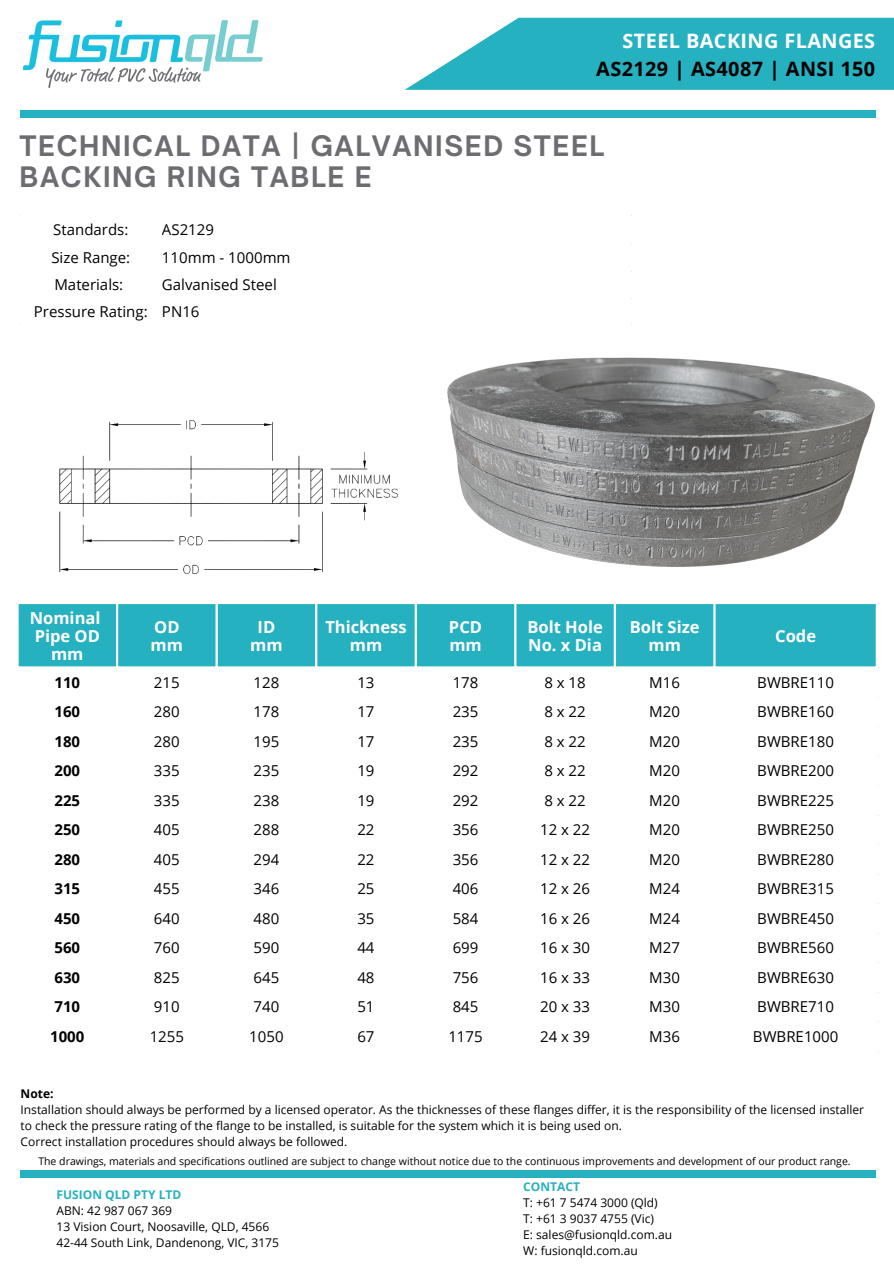
<style>
.page{position:relative;width:894px;height:1264px;background:#fff}
.page>*{position:absolute;margin:0;border:0;box-sizing:border-box;transform-origin:0 0}
.t1{font:700 27px/31.5px "Open Sauce One";letter-spacing:.06em;color:#6d6d71}
.t2{font:700 19.8px "Open Sans";letter-spacing:.02em;color:#000}
.t3{font:700 19.8px "Open Sans";letter-spacing:.02em;color:#fff}
.t4{font:700 16.5px/18px "Open Sans";color:#fff;text-align:center}
.t5{font:15px/26.5px "Open Sans";color:#000}
.t6{font:700 15px "Open Sans";color:#000}
.t7{font:12px/16px "Open Sans";color:#000}
.t8{font:700 12px "Open Sans";color:#26b1c1}
.t9{font:700 12px "Open Sans";color:#000}
.t10{font:10.5px "Open Sans";color:#000}
</style>
<div class="page">
<div style="left:20px;top:111px;width:855px;height:6px;background:#26b1c1"></div>
<img style="left:22px;top:20px;width:241px;height:69px">
<svg style="left:405px;top:18px;width:488px;height:72px;background:#41bac8"></svg>
<div style="left:19px;top:604px;width:856px;height:62px;background:#26b1c1"></div>
<hr style="left:116px;top:604px;width:2px;height:446px;background:#fff">
<hr style="left:215px;top:604px;width:3px;height:446px;background:#fff">
<hr style="left:315px;top:604px;width:2px;height:446px;background:#fff">
<hr style="left:414px;top:604px;width:3px;height:446px;background:#fff">
<hr style="left:514px;top:604px;width:2px;height:446px;background:#fff">
<hr style="left:613px;top:604px;width:3px;height:446px;background:#fff">
<hr style="left:713px;top:604px;width:2px;height:446px;background:#fff">
<img style="left:59px;top:420px;width:339px;height:155px">
<div style="left:21px;top:1170px;width:854px;height:7px;background:#26b1c1"></div>
<img style="left:447px;top:357px;width:428px;height:210px">
<h2 class="t3" style="left:622px;top:27px;width:254px">STEEL BACKING FLANGES</h2>
<h2 class="t2" style="left:596px;top:54px;width:280px">AS2129 | AS4087 | ANSI 150</h2>
<h1 class="t1" style="left:20px;top:130px;width:586px">TECHNICAL DATA | GALVANISED STEEL<br>BACKING RING TABLE E</h1>
<p class="t5" style="left:53px;top:216px;width:77px">Standards:</p>
<p class="t5" style="left:162px;top:216px;width:54px">AS2129</p>
<p class="t5" style="left:51px;top:243px;width:80px">Size Range:</p>
<p class="t5" style="left:162px;top:243px;width:130px">110mm - 1000mm</p>
<p class="t5" style="left:54px;top:271px;width:70px">Materials:</p>
<p class="t5" style="left:34px;top:271px;width:244px;text-indent:128px">Galvanised Steel<br>Pressure Rating: PN16</p>
<h3 class="t4" style="left:30px;top:609px;width:72px">Nominal<br>Pipe OD mm</h3>
<h3 class="t4" style="left:151px;top:618px;width:34px;text-align:left">OD mm</h3>
<h3 class="t4" style="left:250px;top:618px;width:34px">ID mm</h3>
<h3 class="t4" style="left:325px;top:618px;width:83px">Thickness mm</h3>
<h3 class="t4" style="left:449px;top:618px;width:35px;text-align:left">PCD mm</h3>
<h3 class="t4" style="left:527px;top:618px;width:77px;text-align:left">Bolt Hole<br>No. x Dia</h3>
<h3 class="t4" style="left:629px;top:618px;width:71px">Bolt Size mm</h3>
<h3 class="t4" style="left:775px;top:627px;width:42px">Code</h3>
<p class="t6" style="left:54px;top:671px;width:27px">110</p>
<p class="t5" style="left:154px;top:668px;width:27px">215</p>
<p class="t5" style="left:253px;top:668px;width:27px">128</p>
<p class="t5" style="left:357px;top:668px;width:19px">13</p>
<p class="t5" style="left:452px;top:668px;width:27px">178</p>
<p class="t5" style="left:544px;top:668px;width:43px">8x18</p>
<p class="t5" style="left:649px;top:668px;width:32px">M16</p>
<p class="t5" style="left:757px;top:668px;width:78px">BWBRE110</p>
<p class="t6" style="left:54px;top:701px;width:27px">160</p>
<p class="t5" style="left:154px;top:698px;width:27px">280</p>
<p class="t5" style="left:253px;top:698px;width:27px">178</p>
<p class="t5" style="left:357px;top:698px;width:19px">17</p>
<p class="t5" style="left:452px;top:698px;width:27px">235</p>
<p class="t5" style="left:544px;top:698px;width:43px">8x22</p>
<p class="t5" style="left:649px;top:698px;width:32px">M20</p>
<p class="t5" style="left:757px;top:698px;width:78px">BWBRE160</p>
<p class="t6" style="left:54px;top:730px;width:27px">180</p>
<p class="t5" style="left:154px;top:727px;width:27px">280</p>
<p class="t5" style="left:253px;top:727px;width:27px">195</p>
<p class="t5" style="left:357px;top:727px;width:19px">17</p>
<p class="t5" style="left:452px;top:727px;width:27px">235</p>
<p class="t5" style="left:544px;top:727px;width:43px">8x22</p>
<p class="t5" style="left:649px;top:727px;width:32px">M20</p>
<p class="t5" style="left:757px;top:727px;width:78px">BWBRE180</p>
<p class="t6" style="left:54px;top:760px;width:27px">200</p>
<p class="t5" style="left:154px;top:757px;width:27px">335</p>
<p class="t5" style="left:253px;top:757px;width:27px">235</p>
<p class="t5" style="left:357px;top:757px;width:19px">19</p>
<p class="t5" style="left:452px;top:757px;width:27px">292</p>
<p class="t5" style="left:544px;top:757px;width:43px">8x22</p>
<p class="t5" style="left:649px;top:757px;width:32px">M20</p>
<p class="t5" style="left:757px;top:757px;width:78px">BWBRE200</p>
<p class="t6" style="left:54px;top:789px;width:27px">225</p>
<p class="t5" style="left:154px;top:786px;width:27px">335</p>
<p class="t5" style="left:253px;top:786px;width:27px">238</p>
<p class="t5" style="left:357px;top:786px;width:19px">19</p>
<p class="t5" style="left:452px;top:786px;width:27px">292</p>
<p class="t5" style="left:544px;top:786px;width:43px">8x22</p>
<p class="t5" style="left:649px;top:786px;width:32px">M20</p>
<p class="t5" style="left:757px;top:786px;width:78px">BWBRE225</p>
<p class="t6" style="left:54px;top:819px;width:27px">250</p>
<p class="t5" style="left:154px;top:816px;width:27px">405</p>
<p class="t5" style="left:253px;top:816px;width:27px">288</p>
<p class="t5" style="left:357px;top:816px;width:19px">22</p>
<p class="t5" style="left:452px;top:816px;width:27px">356</p>
<p class="t5" style="left:540px;top:816px;width:51px">12 x 22</p>
<p class="t5" style="left:649px;top:816px;width:32px">M20</p>
<p class="t5" style="left:757px;top:816px;width:78px">BWBRE250</p>
<p class="t6" style="left:54px;top:848px;width:27px">280</p>
<p class="t5" style="left:154px;top:845px;width:27px">405</p>
<p class="t5" style="left:253px;top:845px;width:27px">294</p>
<p class="t5" style="left:357px;top:845px;width:19px">22</p>
<p class="t5" style="left:452px;top:845px;width:27px">356</p>
<p class="t5" style="left:540px;top:845px;width:51px">12 x 22</p>
<p class="t5" style="left:649px;top:845px;width:32px">M20</p>
<p class="t5" style="left:757px;top:845px;width:78px">BWBRE280</p>
<p class="t6" style="left:54px;top:878px;width:27px">315</p>
<p class="t5" style="left:154px;top:875px;width:27px">455</p>
<p class="t5" style="left:253px;top:875px;width:27px">346</p>
<p class="t5" style="left:357px;top:875px;width:19px">25</p>
<p class="t5" style="left:452px;top:875px;width:27px">406</p>
<p class="t5" style="left:540px;top:875px;width:51px">12 x 26</p>
<p class="t5" style="left:649px;top:875px;width:32px">M24</p>
<p class="t5" style="left:757px;top:875px;width:78px">BWBRE315</p>
<p class="t6" style="left:54px;top:907px;width:27px">450</p>
<p class="t5" style="left:154px;top:904px;width:27px">640</p>
<p class="t5" style="left:253px;top:904px;width:27px">480</p>
<p class="t5" style="left:357px;top:904px;width:19px">35</p>
<p class="t5" style="left:452px;top:904px;width:27px">584</p>
<p class="t5" style="left:540px;top:904px;width:51px">16 x 26</p>
<p class="t5" style="left:649px;top:904px;width:32px">M24</p>
<p class="t5" style="left:757px;top:904px;width:78px">BWBRE450</p>
<p class="t6" style="left:54px;top:937px;width:27px">560</p>
<p class="t5" style="left:154px;top:934px;width:27px">760</p>
<p class="t5" style="left:253px;top:934px;width:27px">590</p>
<p class="t5" style="left:357px;top:934px;width:19px">44</p>
<p class="t5" style="left:452px;top:934px;width:27px">699</p>
<p class="t5" style="left:540px;top:934px;width:51px">16 x 30</p>
<p class="t5" style="left:649px;top:934px;width:32px">M27</p>
<p class="t5" style="left:757px;top:934px;width:78px">BWBRE560</p>
<p class="t6" style="left:54px;top:966px;width:27px">630</p>
<p class="t5" style="left:154px;top:963px;width:27px">825</p>
<p class="t5" style="left:253px;top:963px;width:27px">645</p>
<p class="t5" style="left:357px;top:963px;width:19px">48</p>
<p class="t5" style="left:452px;top:963px;width:27px">756</p>
<p class="t5" style="left:540px;top:963px;width:51px">16 x 33</p>
<p class="t5" style="left:649px;top:963px;width:32px">M30</p>
<p class="t5" style="left:757px;top:963px;width:78px">BWBRE630</p>
<p class="t6" style="left:54px;top:996px;width:27px">710</p>
<p class="t5" style="left:154px;top:993px;width:27px">910</p>
<p class="t5" style="left:253px;top:993px;width:27px">740</p>
<p class="t5" style="left:357px;top:993px;width:19px">51</p>
<p class="t5" style="left:452px;top:993px;width:27px">845</p>
<p class="t5" style="left:540px;top:993px;width:51px">20 x 33</p>
<p class="t5" style="left:649px;top:993px;width:32px">M30</p>
<p class="t5" style="left:757px;top:993px;width:78px">BWBRE710</p>
<p class="t6" style="left:50px;top:1025px;width:36px">1000</p>
<p class="t5" style="left:150px;top:1022px;width:36px">1255</p>
<p class="t5" style="left:249px;top:1022px;width:36px">1050</p>
<p class="t5" style="left:357px;top:1022px;width:19px">67</p>
<p class="t5" style="left:448px;top:1022px;width:36px">1175</p>
<p class="t5" style="left:540px;top:1022px;width:51px">24 x 39</p>
<p class="t5" style="left:649px;top:1022px;width:32px">M36</p>
<p class="t5" style="left:752px;top:1022px;width:87px">BWBRE1000</p>
<p class="t9" style="left:21px;top:1084px;width:34px">Note:</p>
<p class="t7" style="left:21px;top:1101px;width:844px">Installation should always be performed by a licensed operator. As the thicknesses of these flanges differ, it is the responsibility of the licensed installer to check the pressure rating of the flange to be installed, is suitable for the system which it is being used on.<br>Correct installation procedures should always be followed.</p>
<p class="t10" style="left:38px;top:1153px;width:813px">The drawings, materials and specifications outlined are subject to change without notice due to the continuous improvements and development of our product range.</p>
<p class="t8" style="left:57px;top:1186px;width:126px">FUSION QLD PTY LTD</p>
<p class="t7" style="left:57px;top:1202px;width:224px">ABN: 42 987 067 369<br>13 Vision Court, Noosaville, QLD, 4566<br>42-44 South Link, Dandenong, VIC, 3175</p>
<p class="t8" style="left:523px;top:1178px;width:58px">CONTACT</p>
<p class="t7" style="left:523px;top:1194px;width:150px">T: +61 7 5474 3000 (Qld)<br>T: +61 3 9037 4755 (Vic)<br>E: sales@fusionqld.com.au<br>W: fusionqld.com.au</p>
</div>
